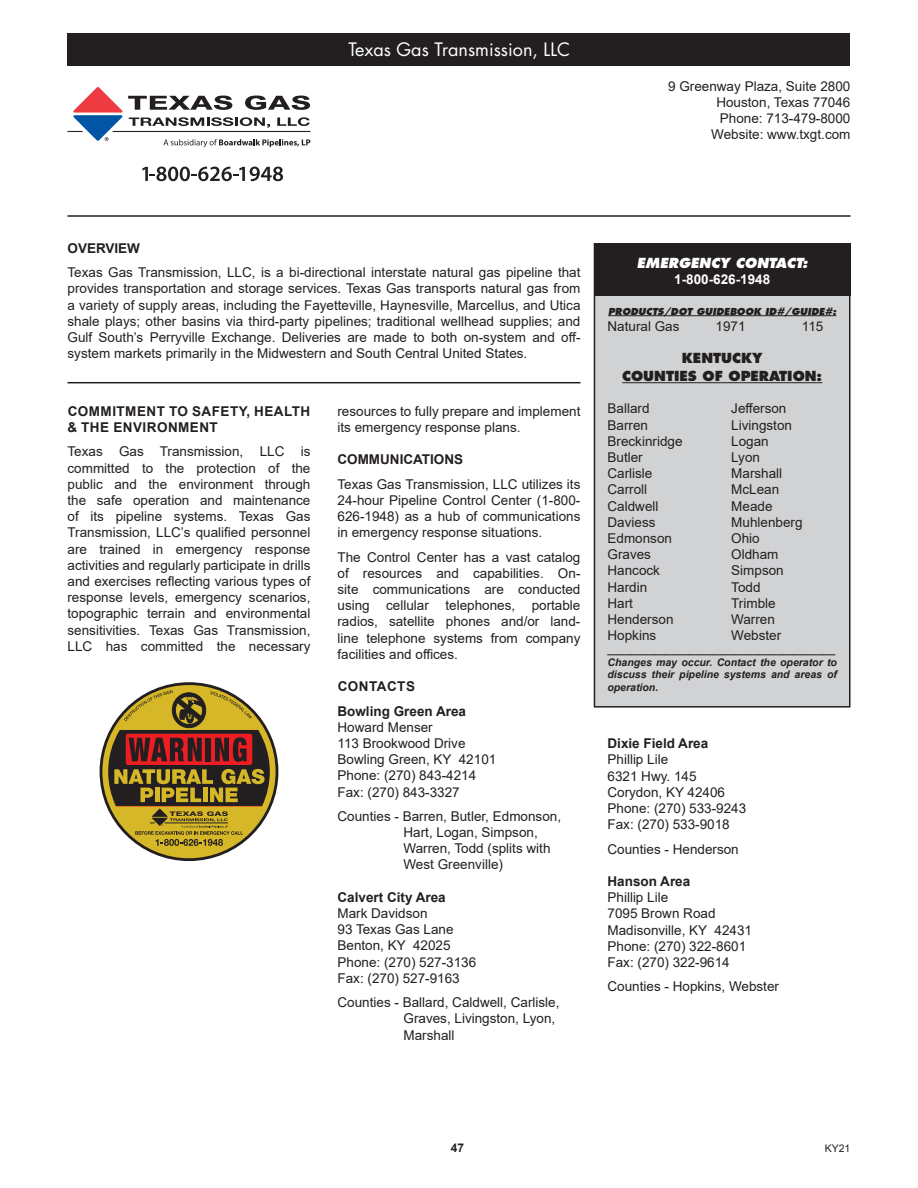
<style>
.page{position:relative;width:918px;height:1188px;background:#fff}
.page>*{position:absolute;margin:0;border:0;box-sizing:border-box;transform-origin:0 0}
.t1{font:18px "Futura";color:#fff}
.t2{font:13.5px/16.2px "Arial";color:#231f20;text-align:justify}
.t3{font:700 13.5px "Arial";color:#231f20}
.t4{font:700 13.5px/16.2px "Arial";letter-spacing:.035em;color:#231f20}
.t5{font:800 13.5px "Futura";color:#231f20}
.t6{font:italic 800 13.5px "Futura";color:#fff}
.t7{font:700 13.5px "Arial";color:#fff}
.t8{font:700 12px "Arial";color:#231f20}
.t9{font:italic 700 10.5px/12.6px "Arial";color:#231f20;text-align:justify}
.t10{font:10.5px "Arial";color:#231f20}
.t11{font:italic 800 9.3px "Futura";color:#231f20}
</style>
<div class="page">
<div style="left:68px;top:34px;width:782px;height:32px;background:#231f20"></div>
<div style="left:594px;top:244px;width:256px;height:463px;background:#d1d2d4"></div>
<div style="left:594px;top:243px;width:256px;height:465px;border:2px solid #231f20"></div>
<hr style="left:68px;top:215px;width:782px;height:2px;background:#231f20">
<div style="left:594px;top:244px;width:256px;height:52px;background:#231f20"></div>
<hr style="left:608px;top:315px;width:228px;height:1px;background:#231f20">
<hr style="left:622px;top:382px;width:200px;height:1px;background:#231f20">
<hr style="left:68px;top:382px;width:512px;height:1px;background:#231f20">
<svg style="left:101px;top:684px;width:176px;height:176px;background:#b99f26"></svg>
<svg style="left:211px;top:691px;width:41px;height:28px"></svg>
<div style="left:172px;top:693px;width:34px;height:35px;background:#231f20;border-radius:50%"></div>
<div style="left:172px;top:693px;width:34px;height:35px;border:1px solid #231f20;border-radius:50%"></div>
<div style="left:175px;top:696px;width:28px;height:29px;border:1px solid #231f20;border-radius:50%"></div>
<svg style="left:124px;top:690px;width:79px;height:33px"></svg>
<svg style="left:108px;top:730px;width:162px;height:116px;background:#88622e"></svg>
<svg style="left:142px;top:167px;width:141px;height:14px"></svg>
<svg style="left:128px;top:96px;width:104px;height:14px"></svg>
<svg style="left:245px;top:96px;width:65px;height:14px"></svg>
<svg style="left:129px;top:117px;width:141px;height:11px"></svg>
<svg style="left:277px;top:117px;width:33px;height:9px"></svg>
<hr style="left:113px;top:131px;width:197px;height:1px;background:#231f20">
<svg style="left:68px;top:87px;width:54px;height:54px"></svg>
<svg style="left:163px;top:139px;width:147px;height:8px"></svg>
<p class="t1" style="left:348px;top:38px;width:223px">Texas Gas Transmission, LLC</p>
<p class="t2" style="left:668px;top:78px;width:184px">9 Greenway Plaza, Suite 2800</p>
<p class="t2" style="left:716px;top:94px;width:136px">Houston, Texas 77046</p>
<p class="t2" style="left:720px;top:110px;width:132px">Phone: 713-479-8000</p>
<p class="t2" style="left:711px;top:127px;width:141px">Website: www.txgt.com</p>
<p class="t3" style="left:68px;top:239px;width:74px">OVERVIEW</p>
<p class="t2" style="left:68px;top:264px;width:515px">Texas Gas Transmission, LLC, is a bi-directional interstate natural gas pipeline that provides transportation and storage services. Texas Gas transports natural gas from a variety of supply areas, including the Fayetteville, Haynesville, Marcellus, and Utica shale plays; other basins via third-party pipelines; traditional wellhead supplies; and Gulf South’s Perryville Exchange. Deliveries are made to both on-system and off&shy;system markets primarily in the Midwestern and South Central United States.</p>
<p class="t4" style="left:68px;top:403px;width:244px">COMMITMENT TO SAFETY, HEALTH &amp; THE ENVIRONMENT</p>
<p class="t2" style="left:68px;top:443px;width:245px">Texas Gas Transmission, LLC is committed to the protection of the public and the environment through the safe operation and maintenance of its pipeline systems. Texas Gas Transmission, LLC’s qualified personnel are trained in emergency response activities and regularly participate in drills and exercises reflecting various types of response levels, emergency scenarios, topographic terrain and environmental sensitivities. Texas Gas Transmission, LLC has committed the necessary</p>
<p class="t2" style="left:338px;top:403px;width:244px">resources to fully prepare and implement its emergency response plans.</p>
<p class="t3" style="left:338px;top:450px;width:127px">COMMUNICATIONS</p>
<p class="t2" style="left:338px;top:476px;width:244px">Texas Gas Transmission, LLC utilizes its 24-hour Pipeline Control Center (1-800- 626-1948) as a hub of communications in emergency response situations.</p>
<p class="t2" style="left:338px;top:549px;width:244px">The Control Center has a vast catalog of resources and capabilities. On&shy;site communications are conducted using cellular telephones, portable radios, satellite phones and/or land&shy;line telephone systems from company facilities and offices.</p>
<p class="t4" style="left:338px;top:679px;width:79px">CONTACTS</p>
<p class="t3" style="left:338px;top:701px;width:130px">Bowling Green Area</p>
<p class="t2" style="left:338px;top:719px;width:97px">Howard Menser</p>
<p class="t2" style="left:338px;top:735px;width:130px">113 Brookwood Drive</p>
<p class="t2" style="left:338px;top:751px;width:160px">Bowling Green, KY 42101</p>
<p class="t2" style="left:338px;top:767px;width:140px">Phone: (270) 843-4214</p>
<p class="t2" style="left:338px;top:784px;width:124px">Fax: (270) 843-3327</p>
<p class="t2" style="left:404px;top:808px;width:159px;text-align:left;text-indent:-66px">Counties - Barren, Butler, Edmonson,<br>Hart, Logan, Simpson,<br>Warren, Todd (splits with<br>West Greenville)</p>
<p class="t3" style="left:338px;top:888px;width:110px">Calvert City Area</p>
<p class="t2" style="left:338px;top:905px;width:92px">Mark Davidson</p>
<p class="t2" style="left:338px;top:921px;width:118px">93 Texas Gas Lane</p>
<p class="t2" style="left:338px;top:938px;width:115px">Benton, KY 42025</p>
<p class="t2" style="left:338px;top:954px;width:140px">Phone: (270) 527-3136</p>
<p class="t2" style="left:338px;top:970px;width:124px">Fax: (270) 527-9163</p>
<p class="t2" style="left:404px;top:994px;width:158px;text-align:left;text-indent:-66px">Counties - Ballard, Caldwell, Carlisle,<br>Graves, Livingston, Lyon,<br>Marshall</p>
<p class="t6" style="left:637px;top:254px;width:172px">EMERGENCY CONTACT:</p>
<p class="t7" style="left:674px;top:270px;width:98px">1-800-626-1948</p>
<p class="t11" style="left:608px;top:305px;width:230px">PRODUCTS/DOT GUIDEBOOK ID#/GUIDE#:</p>
<p class="t2" style="left:608px;top:318px;width:74px">Natural Gas</p>
<p class="t2" style="left:716px;top:318px;width:32px">1971</p>
<p class="t2" style="left:802px;top:318px;width:23px">115</p>
<p class="t5" style="left:682px;top:350px;width:82px">KENTUCKY</p>
<p class="t5" style="left:622px;top:368px;width:202px">COUNTIES OF OPERATION:</p>
<p class="t2" style="left:608px;top:400px;width:44px">Ballard</p>
<p class="t2" style="left:608px;top:417px;width:42px">Barren</p>
<p class="t2" style="left:608px;top:433px;width:77px">Breckinridge</p>
<p class="t2" style="left:608px;top:449px;width:37px">Butler</p>
<p class="t2" style="left:608px;top:465px;width:46px">Carlisle</p>
<p class="t2" style="left:608px;top:481px;width:41px">Carroll</p>
<p class="t2" style="left:608px;top:498px;width:53px">Caldwell</p>
<p class="t2" style="left:608px;top:514px;width:50px">Daviess</p>
<p class="t2" style="left:608px;top:530px;width:66px">Edmonson</p>
<p class="t2" style="left:608px;top:546px;width:45px">Graves</p>
<p class="t2" style="left:608px;top:562px;width:54px">Hancock</p>
<p class="t2" style="left:608px;top:579px;width:41px">Hardin</p>
<p class="t2" style="left:608px;top:595px;width:27px">Hart</p>
<p class="t2" style="left:608px;top:611px;width:68px">Henderson</p>
<p class="t2" style="left:608px;top:627px;width:50px">Hopkins</p>
<p class="t2" style="left:731px;top:400px;width:57px">Jefferson</p>
<p class="t2" style="left:731px;top:417px;width:62px">Livingston</p>
<p class="t2" style="left:731px;top:433px;width:39px">Logan</p>
<p class="t2" style="left:731px;top:449px;width:30px">Lyon</p>
<p class="t2" style="left:731px;top:465px;width:53px">Marshall</p>
<p class="t2" style="left:731px;top:481px;width:50px">McLean</p>
<p class="t2" style="left:731px;top:498px;width:43px">Meade</p>
<p class="t2" style="left:731px;top:514px;width:73px">Muhlenberg</p>
<p class="t2" style="left:731px;top:530px;width:30px">Ohio</p>
<p class="t2" style="left:731px;top:546px;width:49px">Oldham</p>
<p class="t2" style="left:731px;top:562px;width:54px">Simpson</p>
<p class="t2" style="left:731px;top:579px;width:31px">Todd</p>
<p class="t2" style="left:731px;top:595px;width:46px">Trimble</p>
<p class="t2" style="left:731px;top:611px;width:45px">Warren</p>
<p class="t2" style="left:731px;top:627px;width:52px">Webster</p>
<p class="t9" style="left:608px;top:644px;width:229px">_______________________________________</p>
<p class="t9" style="left:608px;top:656px;width:231px">Changes may occur. Contact the operator to discuss their pipeline systems and areas of operation.</p>
<p class="t3" style="left:608px;top:734px;width:102px">Dixie Field Area</p>
<p class="t2" style="left:608px;top:752px;width:62px">Phillip Lile</p>
<p class="t2" style="left:608px;top:768px;width:91px">6321 Hwy. 145</p>
<p class="t2" style="left:608px;top:784px;width:119px">Corydon, KY 42406</p>
<p class="t2" style="left:608px;top:800px;width:140px">Phone: (270) 533-9243</p>
<p class="t2" style="left:608px;top:816px;width:124px">Fax: (270) 533-9018</p>
<p class="t2" style="left:608px;top:841px;width:133px">Counties - Henderson</p>
<p class="t3" style="left:608px;top:872px;width:84px">Hanson Area</p>
<p class="t2" style="left:608px;top:889px;width:62px">Phillip Lile</p>
<p class="t2" style="left:608px;top:905px;width:110px">7095 Brown Road</p>
<p class="t2" style="left:608px;top:922px;width:146px">Madisonville, KY 42431</p>
<p class="t2" style="left:608px;top:938px;width:140px">Phone: (270) 322-8601</p>
<p class="t2" style="left:608px;top:954px;width:124px">Fax: (270) 322-9614</p>
<p class="t2" style="left:608px;top:978px;width:173px">Counties - Hopkins, Webster</p>
<p class="t8" style="left:451px;top:1139px;width:15px">47</p>
<p class="t10" style="left:825px;top:1141px;width:27px">KY21</p>
</div>
